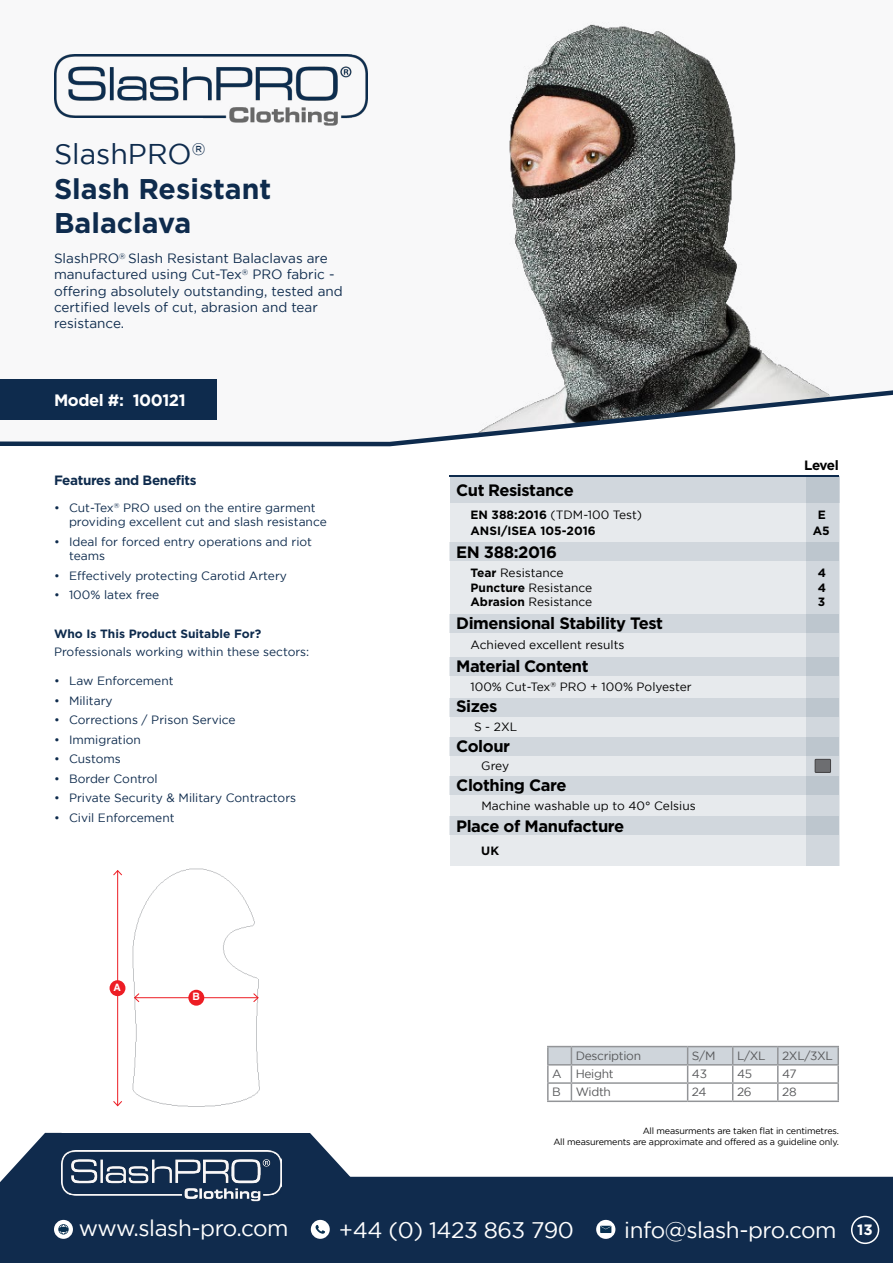
<style>
.page{position:relative;width:893px;height:1263px;background:#fff}
.page>*{position:absolute;margin:0;border:0;box-sizing:border-box;transform-origin:0 0}
.t1{font:700 28.5px/34.2px "Gotham";color:#0e2b4d}
.t2{font:22.5px "Gotham";letter-spacing:-.02em;color:#fff}
.t3{font:700 16.5px "Gotham";letter-spacing:-.025em;color:#000}
.t4{font:700 16.5px "Gotham";letter-spacing:-.025em;color:#fff}
.t5{font:700 15px "Gotham";color:#fff}
.t6{font:13.5px/16.2px "Gotham";color:#0e2b4d}
.t7{font:700 13.5px "Gotham";letter-spacing:-.025em;color:#0e2b4d}
.t8{font:700 13.5px "Gotham";letter-spacing:-.04em;color:#000}
.t9{font:12px/14.4px "Gotham";color:#0e2b4d}
.t10{font:12px "Gotham";color:#000}
.t11{font:12px "Gotham";letter-spacing:-.025em;color:#58595b}
.t12{font:700 12px "Gotham";color:#0e2b4d}
.t13{font:700 12px/15.9px "Gotham";color:#000;text-align:center}
.t14{font:700 10.2px "Helvetica";color:#fff}
.t15{font:9px/10.8px "Gotham";letter-spacing:-.02em;color:#000;text-align:right}
.s1{font-weight:400}
.s2{font-weight:700}
</style>
<div class="page">
<div style="left:69px;top:1177px;width:824px;height:86px;background:#102b4d"></div>
<svg style="left:310px;top:1133px;width:46px;height:50px"></svg>
<div style="left:48px;top:1133px;width:262px;height:50px;background:#102b4d"></div>
<img style="left:509px;top:21px;width:307px;height:365px">
<img style="left:69px;top:1150px;width:212px;height:51px">
<div style="left:0;top:380px;width:217px;height:40px;background:#0e2b4d"></div>
<img style="left:54px;top:54px;width:314px;height:72px">
<div style="left:851px;top:1216px;width:28px;height:28px;border:2px solid #fff;border-radius:50%"></div>
<svg style="left:450px;top:476px;width:389px;height:389px;background:#dbe0e4"></svg>
<div style="left:815px;top:759px;width:15px;height:13px;background:#6d6e71"></div>
<div style="left:815px;top:759px;width:16px;height:14px;border:1px solid #414042"></div>
<hr style="left:450px;top:475px;width:389px;height:1px;background:#0e2b4d">
<svg style="left:547px;top:1046px;width:292px;height:54px"></svg>
<hr style="left:547px;top:1100px;width:24px;height:2px;background:#939598">
<hr style="left:571px;top:1100px;width:117px;height:2px;background:#939598">
<hr style="left:688px;top:1100px;width:45px;height:2px;background:#939598">
<hr style="left:733px;top:1100px;width:45px;height:2px;background:#939598">
<hr style="left:778px;top:1100px;width:61px;height:2px;background:#939598">
<img style="left:133px;top:868px;width:126px;height:239px">
<hr style="left:135px;top:997px;width:123px;height:1px;background:#ed1d24">
<svg style="left:134px;top:993px;width:6px;height:10px"></svg>
<svg style="left:253px;top:993px;width:6px;height:10px"></svg>
<div style="left:188px;top:990px;width:16px;height:16px;background:#ed1d24;border-radius:50%"></div>
<hr style="left:117px;top:871px;width:1px;height:235px;background:#ed1d24">
<svg style="left:113px;top:1100px;width:9px;height:7px"></svg>
<svg style="left:113px;top:870px;width:9px;height:6px"></svg>
<div style="left:110px;top:980px;width:15px;height:16px;background:#ed1d24;border-radius:50%"></div>
<svg style="left:0;top:386px;width:893px;height:61px"></svg>
<svg style="left:54px;top:1220px;width:19px;height:19px"></svg>
<svg style="left:0;top:1133px;width:69px;height:130px"></svg>
<div style="left:311px;top:1220px;width:19px;height:19px;background:#fff;border-radius:50%"></div>
<svg style="left:316px;top:1225px;width:9px;height:9px"></svg>
<svg style="left:596px;top:1220px;width:19px;height:19px"></svg>
<svg style="left:600px;top:1226px;width:11px;height:7px"></svg>
<h1 class="t1" style="left:54px;top:136px;width:219px"><span class="s1">SlashPRO</span><sup>®<br></sup>Slash Resistant<br>Balaclava</h1>
<p class="t6" style="left:54px;top:250px;width:290px">SlashPRO<sup>®</sup> Slash Resistant Balaclavas are manufactured using Cut-Tex<sup>®</sup> PRO fabric - offering absolutely outstanding, tested and certified levels of cut, abrasion and tear resistance.</p>
<h3 class="t4" style="left:54px;top:390px;width:133px">Model #: 100121</h3>
<p class="t7" style="left:54px;top:472px;width:144px">Features and Benefits</p>
<p class="t9" style="left:69px;top:500px;width:259px;text-indent:-15px">• Cut-Tex<sup>®</sup> PRO used on the entire garment providing excellent cut and slash resistance</p>
<p class="t9" style="left:69px;top:534px;width:245px;text-indent:-15px">• Ideal for forced entry operations and riot teams</p>
<p class="t9" style="left:54px;top:568px;width:235px">• Effectively protecting Carotid Artery</p>
<p class="t9" style="left:54px;top:588px;width:107px">• 100% latex free</p>
<p class="t12" style="left:54px;top:627px;width:209px">Who Is This Product Suitable For?</p>
<p class="t9" style="left:54px;top:644px;width:257px">Professionals working within these sectors:</p>
<p class="t9" style="left:54px;top:674px;width:121px">• Law Enforcement</p>
<p class="t9" style="left:54px;top:693px;width:60px">• Military</p>
<p class="t9" style="left:54px;top:713px;width:183px">• Corrections / Prison Service</p>
<p class="t9" style="left:54px;top:732px;width:89px">• Immigration</p>
<p class="t9" style="left:54px;top:752px;width:68px">• Customs</p>
<p class="t9" style="left:54px;top:771px;width:105px">• Border Control</p>
<p class="t9" style="left:54px;top:791px;width:244px">• Private Security &amp; Military Contractors</p>
<p class="t9" style="left:54px;top:810px;width:122px">• Civil Enforcement</p>
<p class="t8" style="left:804px;top:457px;width:36px">Level</p>
<h3 class="t3" style="left:456px;top:480px;width:119px">Cut Resistance</h3>
<p class="t13" style="left:470px;top:522px;width:127px">ANSI/ISEA 105-2016</p>
<h3 class="t3" style="left:456px;top:543px;width:102px">EN 388:2016</h3>
<p class="t10" style="left:470px;top:508px;width:173px"><span class="s2">EN 388:2016</span> (TDM-100 Test)</p>
<p class="t13" style="left:813px;top:506px;width:19px">E<br>A5</p>
<p class="t10" style="left:470px;top:566px;width:95px"><span class="s2">Tear</span> Resistance</p>
<p class="t13" style="left:818px;top:564px;width:10px">4</p>
<p class="t10" style="left:470px;top:581px;width:123px"><span class="s2">Puncture</span> Resistance</p>
<p class="t13" style="left:818px;top:579px;width:10px">4</p>
<p class="t10" style="left:470px;top:595px;width:123px"><span class="s2">Abrasion</span> Resistance</p>
<p class="t13" style="left:818px;top:594px;width:9px">3</p>
<h3 class="t3" style="left:456px;top:614px;width:208px">Dimensional Stability Test</h3>
<p class="t10" style="left:471px;top:638px;width:156px">Achieved excellent results</p>
<h3 class="t3" style="left:456px;top:656px;width:134px">Material Content</h3>
<p class="t10" style="left:470px;top:680px;width:223px">100% Cut-Tex<sup>®</sup> PRO + 100% Polyester</p>
<h3 class="t3" style="left:456px;top:697px;width:43px">Sizes</h3>
<p class="t10" style="left:474px;top:720px;width:45px">S - 2XL</p>
<h3 class="t3" style="left:456px;top:737px;width:56px">Colour</h3>
<p class="t10" style="left:481px;top:759px;width:29px">Grey</p>
<h3 class="t3" style="left:456px;top:776px;width:112px">Clothing Care</h3>
<p class="t10" style="left:481px;top:799px;width:216px">Machine washable up to 40° Celsius</p>
<h3 class="t3" style="left:456px;top:816px;width:170px">Place of Manufacture</h3>
<p class="t13" style="left:481px;top:842px;width:19px">UK</p>
<p class="t14" style="left:114px;top:981px;width:9px">A</p>
<p class="t14" style="left:192px;top:990px;width:9px">B</p>
<p class="t11" style="left:576px;top:1049px;width:67px">Description</p>
<p class="t11" style="left:692px;top:1049px;width:25px">S/M</p>
<p class="t11" style="left:737px;top:1049px;width:30px">L/XL</p>
<p class="t11" style="left:782px;top:1049px;width:52px">2XL/3XL</p>
<p class="t11" style="left:552px;top:1067px;width:63px">A Height</p>
<p class="t11" style="left:692px;top:1067px;width:17px">43</p>
<p class="t11" style="left:737px;top:1067px;width:17px">45</p>
<p class="t11" style="left:782px;top:1067px;width:16px">47</p>
<p class="t11" style="left:552px;top:1085px;width:60px">B Width</p>
<p class="t11" style="left:692px;top:1085px;width:16px">24</p>
<p class="t11" style="left:737px;top:1085px;width:16px">26</p>
<p class="t11" style="left:782px;top:1085px;width:16px">28</p>
<p class="t15" style="left:553px;top:1126px;width:287px">All measurments are taken flat in centimetres.<br>All measurements are approximate and offered as a guideline only.</p>
<h2 class="t2" style="left:79px;top:1216px;width:211px">www.slash-pro.com</h2>
<h2 class="t2" style="left:339px;top:1217px;width:237px">+44 (0) 1423 863 790</h2>
<h2 class="t2" style="left:624px;top:1217px;width:214px">info@slash-pro.com</h2>
<p class="t5" style="left:857px;top:1221px;width:17px">13</p>
</div>
